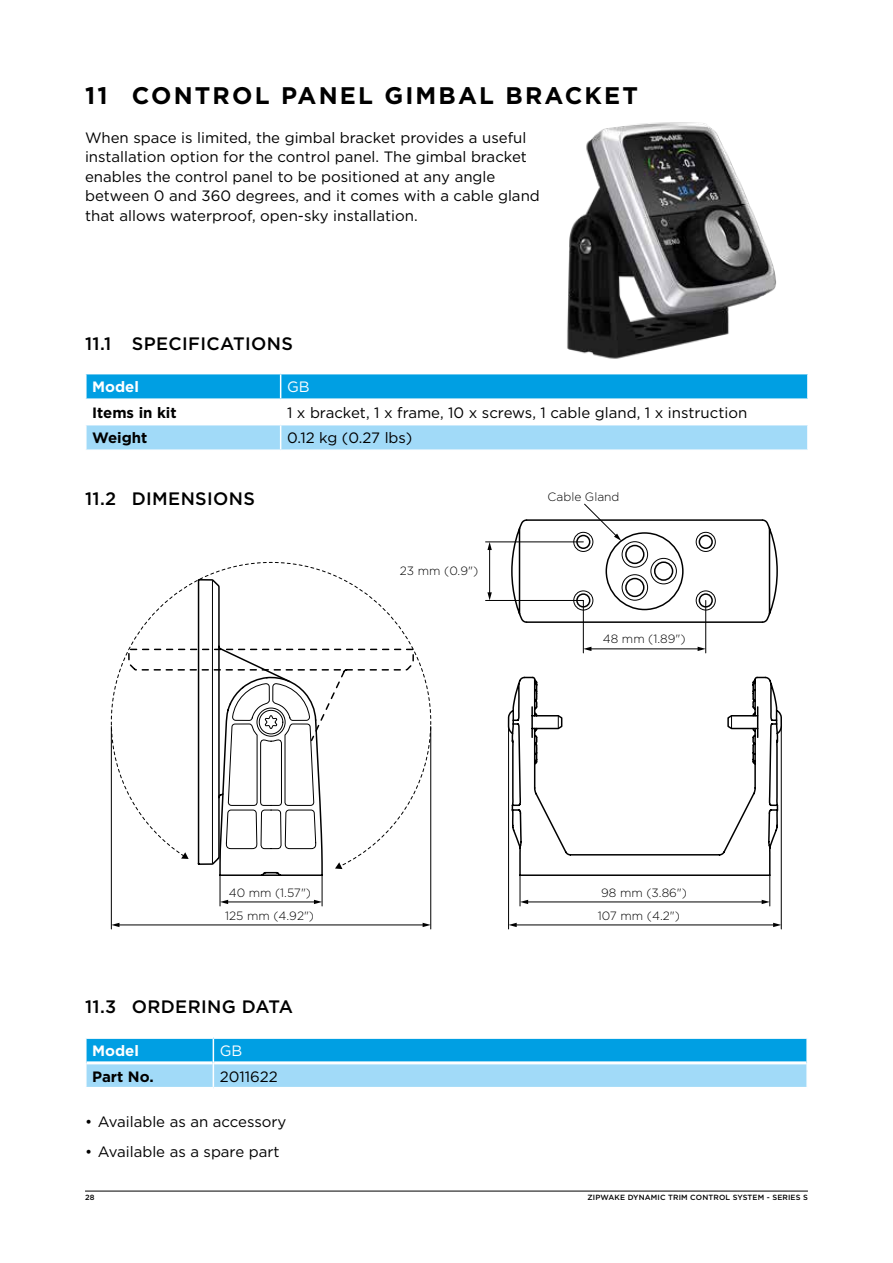
<style>
.page{position:relative;width:893px;height:1263px;background:#fff}
.page>*{position:absolute;margin:0;border:0;box-sizing:border-box;transform-origin:0 0}
.t1{font:700 24px "Gotham";letter-spacing:.09em;color:#000}
.t2{font:500 18px "Gotham";letter-spacing:.02em;color:#000}
.t3{font:15px/19.5px "Gotham";color:#000}
.t4{font:700 15px "Gotham";color:#000}
.t5{font:700 15px "Gotham";color:#fff}
.t6{font:15px "Gotham";color:#fff}
.t7{font:300 12px "Gotham";color:#000}
.t8{font:500 7.5px "Gotham";letter-spacing:.02em;color:#000}
</style>
<div class="page">
<hr style="left:85px;top:1191px;width:723px;height:1px;background:#000">
<svg style="left:86px;top:374px;width:721px;height:76px"></svg>
<hr style="left:281px;top:398px;width:528px;height:2px;background:#fff">
<hr style="left:281px;top:424px;width:528px;height:1px;background:#fff">
<hr style="left:281px;top:449px;width:528px;height:2px;background:#fff">
<svg style="left:86px;top:1037px;width:721px;height:51px;background:#64c4ef"></svg>
<hr style="left:806px;top:1039px;width:2px;height:24px;background:#fff">
<hr style="left:806px;top:1063px;width:2px;height:24px;background:#fff">
<hr style="left:111px;top:726px;width:1px;height:203px;background:#000">
<hr style="left:430px;top:726px;width:1px;height:203px;background:#000">
<hr style="left:118px;top:924px;width:306px;height:1px;background:#000">
<svg style="left:423px;top:923px;width:8px;height:4px"></svg>
<svg style="left:111px;top:923px;width:8px;height:4px"></svg>
<hr style="left:486px;top:541px;width:97px;height:1px;background:#000">
<hr style="left:489px;top:548px;width:1px;height:46px;background:#000">
<svg style="left:487px;top:592px;width:5px;height:8px"></svg>
<svg style="left:487px;top:542px;width:5px;height:8px"></svg>
<hr style="left:486px;top:600px;width:97px;height:1px;background:#000">
<svg style="left:510px;top:503px;width:267px;height:50px"></svg>
<svg style="left:507px;top:553px;width:275px;height:376px"></svg>
<svg style="left:111px;top:562px;width:320px;height:305px"></svg>
<svg style="left:181px;top:852px;width:8px;height:7px"></svg>
<svg style="left:335px;top:862px;width:7px;height:7px"></svg>
<svg style="left:558px;top:716px;width:1px;height:12px"></svg>
<svg style="left:727px;top:714px;width:32px;height:16px"></svg>
<svg style="left:197px;top:578px;width:127px;height:348px"></svg>
<img style="left:437px;top:122px;width:371px;height:282px">
<h1 class="t1" style="left:85px;top:80px;width:554px">11 CONTROL PANEL GIMBAL BRACKET</h1>
<p class="t3" style="left:85px;top:128px;width:456px">When space is limited, the gimbal bracket provides a useful installation option for the control panel. The gimbal bracket enables the control panel to be positioned at any angle between 0 and 360 degrees, and it comes with a cable gland that allows waterproof, open-sky installation.</p>
<p class="t2" style="left:85px;top:332px;width:209px">11.1 SPECIFICATIONS</p>
<p class="t5" style="left:92px;top:377px;width:48px">Model</p>
<p class="t6" style="left:287px;top:377px;width:24px">GB</p>
<p class="t4" style="left:92px;top:403px;width:86px">Items in kit</p>
<p class="t3" style="left:287px;top:403px;width:462px">1 x bracket, 1 x frame, 10 x screws, 1 cable gland, 1 x instruction</p>
<p class="t4" style="left:92px;top:428px;width:57px">Weight</p>
<p class="t3" style="left:287px;top:428px;width:127px">0.12 kg (0.27 lbs)</p>
<p class="t2" style="left:85px;top:487px;width:171px">11.2 DIMENSIONS</p>
<p class="t7" style="left:400px;top:563px;width:80px">23 mm (0.9")</p>
<p class="t7" style="left:548px;top:489px;width:73px">Cable Gland</p>
<p class="t7" style="left:603px;top:632px;width:84px">48 mm (1.89")</p>
<p class="t7" style="left:229px;top:885px;width:84px">40 mm (1.57")</p>
<p class="t7" style="left:601px;top:885px;width:87px">98 mm (3.86")</p>
<p class="t7" style="left:225px;top:908px;width:90px">125 mm (4.92")</p>
<p class="t7" style="left:598px;top:908px;width:84px">107 mm (4.2")</p>
<p class="t2" style="left:85px;top:995px;width:210px">11.3 ORDERING DATA</p>
<p class="t5" style="left:92px;top:1041px;width:48px">Model</p>
<p class="t6" style="left:220px;top:1041px;width:24px">GB</p>
<p class="t4" style="left:92px;top:1066px;width:63px">Part No.</p>
<p class="t3" style="left:220px;top:1066px;width:60px">2011622</p>
<p class="t3" style="left:85px;top:1111px;width:203px">• Available as an accessory</p>
<p class="t3" style="left:85px;top:1141px;width:196px">• Available as a spare part</p>
<p class="t8" style="left:85px;top:1193px;width:11px">28</p>
<p class="t8" style="left:587px;top:1193px;width:222px">ZIPWAKE DYNAMIC TRIM CONTROL SYSTEM - SERIES S</p>
</div>
